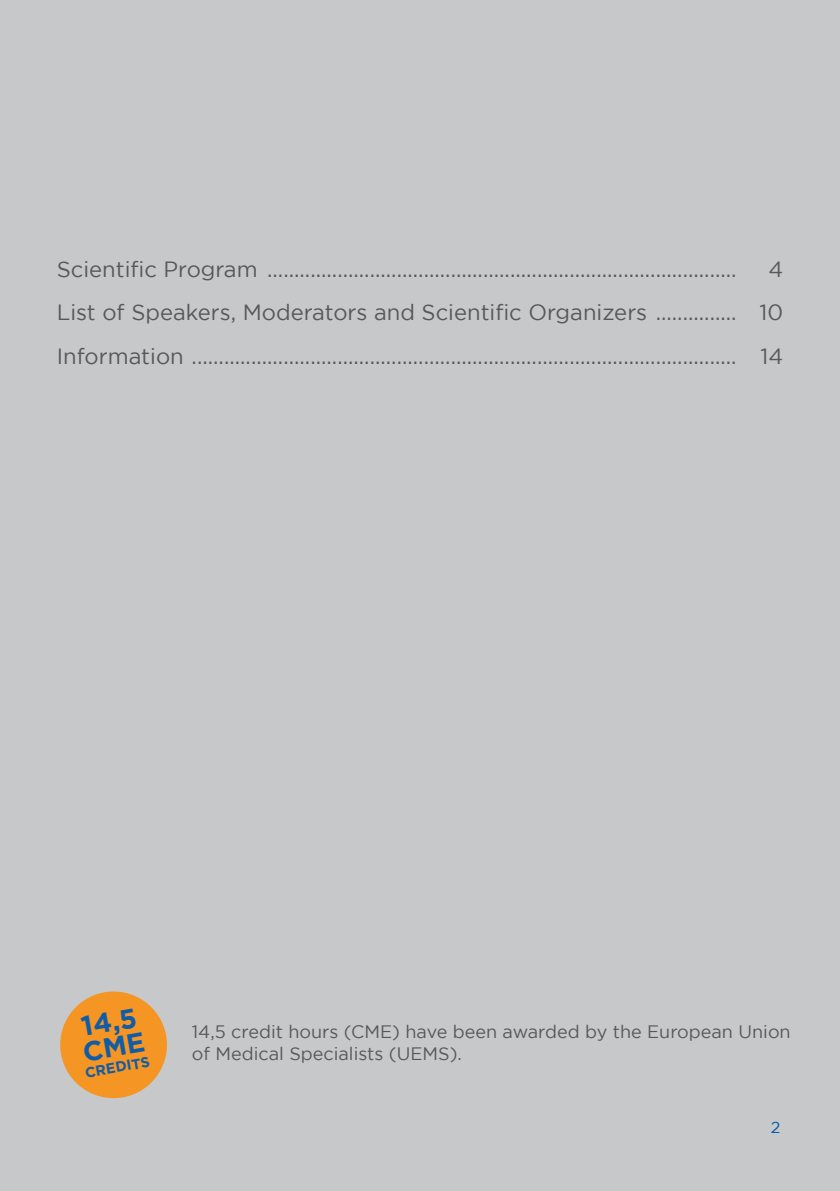
<style>
.page{position:relative;width:840px;height:1191px;background:#fff}
.page>*{position:absolute;margin:0;border:0;box-sizing:border-box;transform-origin:0 0}
.t1{font:700 27.4px "Gotham";color:#105ca7}
.t2{font:22px/43.4px "Gotham";color:#57585a;text-align:justify}
.t3{font:18px "Gotham";color:#57585a}
.t4{font:16px "Gotham";color:#015aaa}
.t5{font:700 14.4px "Gotham";color:#105ca7}
</style>
<div class="page">
<div style="left:0;top:0;width:839px;height:1191px;background:#c7c8ca"></div>
<div style="left:0;top:28px;width:811px;height:1134px;background:#c7c8ca"></div>
<svg style="left:60px;top:991px;width:107px;height:108px"></svg>
<p class="t2" style="left:57px;top:247px;width:681px">Scientific Program .......................................................................................</p>
<p class="t2" style="left:57px;top:247px;width:727px;text-indent:711px">4<br>List of Speakers, Moderators and Scientific Organizers ............... 10<br>Information ..................................................................................................... 14</p>
<p class="t1" style="left:79px;top:1011px;width:57px;rotate:-10deg">14,5</p>
<p class="t5" style="left:84px;top:1064px;width:67px;rotate:-10deg">CREDITS</p>
<p class="t3" style="left:192px;top:1021px;width:600px">14,5 credit hours (CME) have been awarded by the European Union</p>
<p class="t3" style="left:192px;top:1043px;width:271px">of Medical Specialists (UEMS).</p>
<p class="t4" style="left:770px;top:1118px;width:11px">2</p>
</div>
